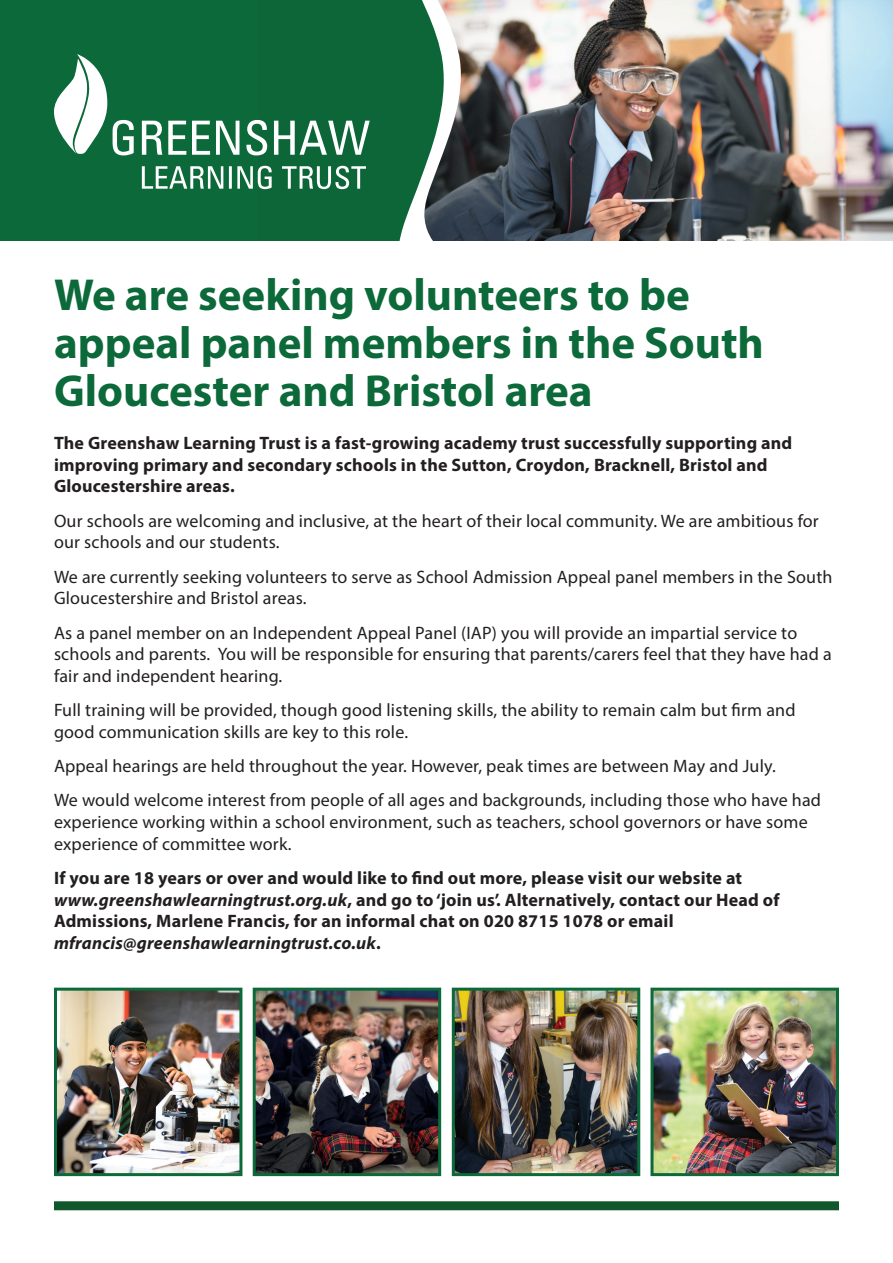
<style>
.page{position:relative;width:893px;height:1263px;background:#fff}
.page>*{position:absolute;margin:0;border:0;box-sizing:border-box;transform-origin:0 0}
.t1{font:700 45px/48px "Myriad Pro";color:#0c6939}
.t2{font:18px/21.6px "Myriad Pro";letter-spacing:.01em;color:#231f20}
.t3{font:700 18px/21.6px "Myriad Pro";letter-spacing:.01em;color:#231f20}
.s1{font-style:italic}
</style>
<div class="page">
<img style="left:465px;top:0;width:428px;height:240px">
<div style="left:0;top:0;width:291px;height:240px;background:#0c6939"></div>
<svg style="left:113px;top:0;width:352px;height:240px"></svg>
<svg style="left:54px;top:54px;width:53px;height:100px"></svg>
<div style="left:54px;top:1201px;width:785px;height:9px;background:#12562b"></div>
<img style="left:58px;top:992px;width:180px;height:180px">
<div style="left:54px;top:988px;width:188px;height:188px;border:3px solid #0c6939"></div>
<img style="left:257px;top:992px;width:180px;height:180px">
<div style="left:253px;top:988px;width:188px;height:188px;border:3px solid #0c6939"></div>
<img style="left:654px;top:992px;width:181px;height:180px">
<div style="left:650px;top:988px;width:189px;height:188px;border:3px solid #0c6939"></div>
<img style="left:456px;top:992px;width:180px;height:180px">
<div style="left:452px;top:988px;width:188px;height:188px;border:3px solid #0c6939"></div>
<h1 class="t1" style="left:54px;top:270px;width:711px">We are seeking volunteers to be appeal panel members in the South<br>Gloucester and Bristol area</h1>
<p class="t3" style="left:54px;top:432px;width:740px">The Greenshaw Learning Trust is a fast-growing academy trust successfully supporting and improving primary and secondary schools in the Sutton, Croydon, Bracknell, Bristol and<br>Gloucestershire areas.</p>
<p class="t2" style="left:54px;top:509px;width:766px">Our schools are welcoming and inclusive, at the heart of their local community. We are ambitious for our schools and our students.</p>
<p class="t2" style="left:54px;top:565px;width:780px">We are currently seeking volunteers to serve as School Admission Appeal panel members in the South<br>Gloucestershire and Bristol areas.</p>
<p class="t2" style="left:54px;top:621px;width:779px">As a panel member on an Independent Appeal Panel (IAP) you will provide an impartial service to schools and parents. You will be responsible for ensuring that parents/carers feel that they have had a fair and independent hearing.</p>
<p class="t2" style="left:54px;top:699px;width:743px">Full training will be provided, though good listening skills, the ability to remain calm but firm and good communication skills are key to this role.</p>
<p class="t2" style="left:54px;top:749px;width:769px;line-height:34.3px">Appeal hearings are held throughout the year. However, peak times are between May and July.<br>We would welcome interest from people of all ages and backgrounds, including those who have had</p>
<p class="t2" style="left:54px;top:811px;width:755px">experience working within a school environment, such as teachers, school governors or have some experience of committee work.</p>
<p class="t3" style="left:54px;top:866px;width:727px">If you are 18 years or over and would like to find out more, please visit our website at <span class="s1">www.greenshawlearningtrust.org.uk</span>, and go to ‘join us’. Alternatively, contact our Head of Admissions, Marlene Francis, for an informal chat on 020 8715 1078 or email <span class="s1">mfrancis@greenshawlearningtrust.co.uk</span>.</p>
</div>
